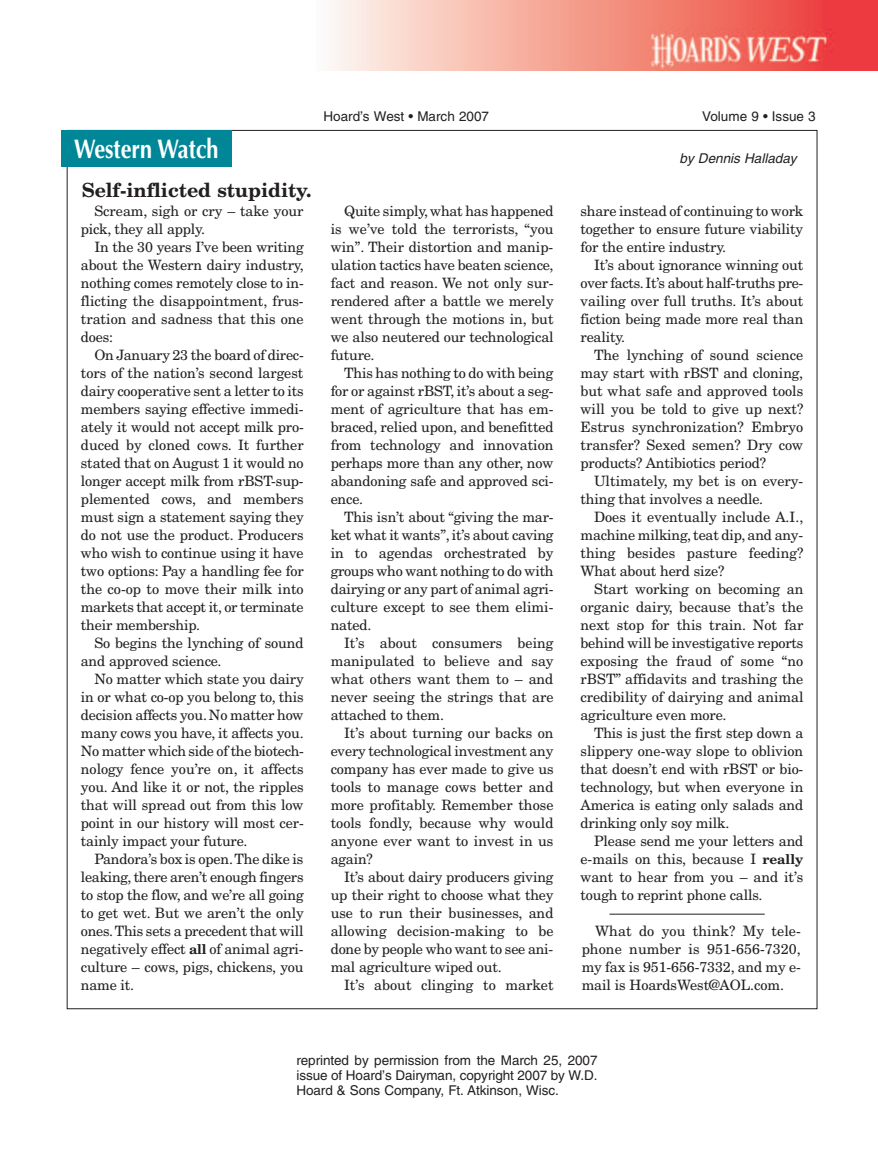
<style>
.page{position:relative;width:878px;height:1175px;background:#fff}
.page>*{position:absolute;margin:0;border:0;box-sizing:border-box;transform-origin:0 0}
.t1{font:700 27px "Optima";color:#fff;scale:.8 1}
.t2{font:700 19.5px "New Century Schlbk";letter-spacing:-.005em;color:#231f20}
.t3{font:14.25px/18px "New Century Schlbk";letter-spacing:-.01em;color:#231f20;text-align:justify}
.t4{font:13.5px/15px "Helvetica";letter-spacing:-.005em;color:#231f20;text-align:justify}
.t5{font:italic 13.5px "Helvetica";color:#231f20}
.s1{font-weight:700;font-size:13.5px}
</style>
<div class="page">
<div style="left:61px;top:130px;width:171px;height:37px;background:#008797"></div>
<img style="left:333px;top:0;width:544px;height:70px">
<hr style="left:609px;top:913px;width:155px;height:1px;background:#231f20">
<h1 class="t1" style="left:74px;top:133px;width:182px">Western Watch</h1>
<h2 class="t2" style="left:82px;top:183px;width:231px">Self-inflicted stupidity.</h2>
<p class="t3" style="left:81px;top:203px;width:224px;text-indent:14px">Scream, sigh or cry – take your pick, they all apply.</p>
<p class="t3" style="left:81px;top:239px;width:224px;text-indent:14px">In the 30 years I’ve been writing about the Western dairy industry, nothing comes remotely close to in&shy;flicting the disappointment, frus&shy;tration and sadness that this one does:</p>
<p class="t3" style="left:81px;top:347px;width:224px;text-indent:14px">On January 23 the board of direc&shy;tors of the nation’s second largest dairy cooperative sent a letter to its members saying effective immedi&shy;ately it would not accept milk pro&shy;duced by cloned cows. It further stated that on August 1 it would no longer accept milk from rBST-sup&shy;plemented cows, and members must sign a statement saying they do not use the product. Producers who wish to continue using it have two options: Pay a handling fee for the co-op to move their milk into markets that accept it, or terminate their membership.</p>
<p class="t3" style="left:81px;top:635px;width:224px;text-indent:14px">So begins the lynching of sound and approved science.</p>
<p class="t3" style="left:81px;top:671px;width:224px;text-indent:13px">No matter which state you dairy in or what co-op you belong to, this decision affects you. No matter how many cows you have, it affects you.<br>No matter which side of the biotech&shy;nology fence you’re on, it affects you. And like it or not, the ripples that will spread out from this low point in our history will most cer&shy;tainly impact your future.</p>
<p class="t3" style="left:81px;top:851px;width:224px;text-indent:14px">Pandora’s box is open.The dike is leaking, there aren’t enough fingers to stop the flow, and we’re all going to get wet. But we aren’t the only ones.This sets a precedent that will negatively effect <span class="s1">all</span> of animal agri&shy;culture – cows, pigs, chickens, you name it.</p>
<p class="t4" style="left:323px;top:110px;width:167px">Hoard’s West • March 2007</p>
<p class="t4" style="left:702px;top:110px;width:115px">Volume 9 • Issue 3</p>
<p class="t3" style="left:330px;top:203px;width:224px;text-indent:14px">Quite simply, what has happened is we’ve told the terrorists, “you win”. Their distortion and manip&shy;ulation tactics have beaten science, fact and reason. We not only sur&shy;rendered after a battle we merely went through the motions in, but we also neutered our technological future.</p>
<p class="t3" style="left:330px;top:365px;width:224px;text-indent:14px">This has nothing to do with being for or against rBST, it’s about a seg&shy;ment of agriculture that has em&shy;braced, relied upon, and benefitted from technology and innovation perhaps more than any other, now abandoning safe and approved sci&shy;ence.</p>
<p class="t3" style="left:330px;top:509px;width:224px;text-indent:14px">This isn’t about “giving the mar&shy;ket what it wants”, it’s about caving in to agendas orchestrated by groups who want nothing to do with dairying or any part of animal agri&shy;culture except to see them elimi&shy;nated.</p>
<p class="t3" style="left:330px;top:635px;width:224px;text-indent:14px">It’s about consumers being manipulated to believe and say what others want them to – and never seeing the strings that are attached to them.</p>
<p class="t3" style="left:330px;top:725px;width:224px;text-indent:14px">It’s about turning our backs on every technological investment any company has ever made to give us tools to manage cows better and more profitably. Remember those tools fondly, because why would anyone ever want to invest in us again?</p>
<p class="t3" style="left:330px;top:869px;width:224px;text-indent:14px">It’s about dairy producers giving up their right to choose what they use to run their businesses, and allowing decision-making to be done by people who want to see ani&shy;mal agriculture wiped out.</p>
<p class="t3" style="left:344px;top:977px;width:211px">It’s about clinging to market</p>
<p class="t5" style="left:679px;top:153px;width:119px">by Dennis Halladay</p>
<p class="t3" style="left:580px;top:203px;width:224px">share instead of continuing to work together to ensure future viability for the entire industry.</p>
<p class="t3" style="left:580px;top:257px;width:224px;text-indent:14px">It’s about ignorance winning out over facts. It’s about half-truths pre&shy;vailing over full truths. It’s about fiction being made more real than reality.</p>
<p class="t3" style="left:580px;top:347px;width:224px;text-indent:14px">The lynching of sound science may start with rBST and cloning, but what safe and approved tools will you be told to give up next?<br>Estrus synchronization? Embryo transfer? Sexed semen? Dry cow products? Antibiotics period?</p>
<p class="t3" style="left:580px;top:473px;width:224px;text-indent:14px">Ultimately, my bet is on every&shy;thing that involves a needle.</p>
<p class="t3" style="left:580px;top:509px;width:224px;text-indent:14px">Does it eventually include A.I., machine milking, teat dip, and any&shy;thing besides pasture feeding?<br>What about herd size?</p>
<p class="t3" style="left:580px;top:581px;width:224px;text-indent:14px">Start working on becoming an organic dairy, because that’s the next stop for this train. Not far behind will be investigative reports exposing the fraud of some “no rBST” affidavits and trashing the credibility of dairying and animal agriculture even more.</p>
<p class="t3" style="left:580px;top:725px;width:224px;text-indent:14px">This is just the first step down a slippery one-way slope to oblivion that doesn’t end with rBST or bio&shy;technology, but when everyone in America is eating only salads and drinking only soy milk.</p>
<p class="t3" style="left:580px;top:833px;width:224px;text-indent:14px">Please send me your letters and e-mails on this, because I <span class="s1">really </span>want to hear from you – and it’s tough to reprint phone calls.</p>
<p class="t3" style="left:581px;top:923px;width:221px;text-indent:14px">What do you think? My tele&shy;phone number is 951-656-7320, my fax is 951-656-7332, and my e&shy;mail is HoardsWest@AOL.com.</p>
<p class="t4" style="left:296px;top:1053px;width:303px">reprinted by permission from the March 25, 2007 issue of Hoard’s Dairyman, copyright 2007 by W.D.<br>Hoard &amp; Sons Company, Ft. Atkinson, Wisc.</p>
</div>
